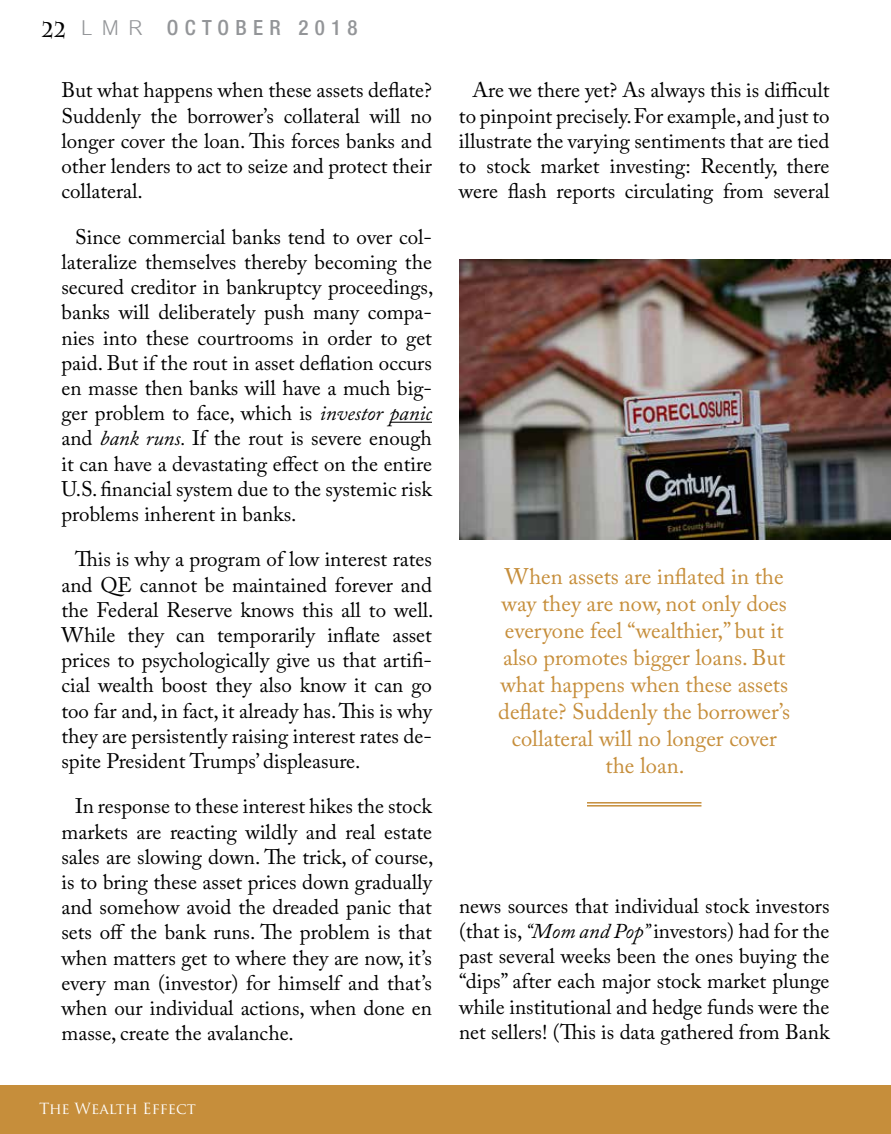
<style>
.page{position:relative;width:891px;height:1134px;background:#fff}
.page>*{position:absolute;margin:0;border:0;box-sizing:border-box;transform-origin:0 0}
.t1{font:22.5px/27px "Adobe Caslon Pro";color:#c68e3b;text-align:center}
.t2{font:21px/25.2px "Adobe Caslon Pro";color:#000;text-align:justify}
.t3{font:500 condensed 21px "Helvetica Neue LT Std";letter-spacing:.3em;color:#939598}
.t4{font:15px "Trajan Pro";color:#fff}
.s1{font-family:"Charlemagne Std";font-weight:700;font-stretch:normal;color:#000}
.s2{font-family:"Cordia New";font-weight:400;font-stretch:normal;font-size:31.5px}
.s3{font-style:italic}
</style>
<div class="page">
<hr style="left:390px;top:422px;width:42px;height:1px;background:#000">
<div style="left:0;top:1086px;width:891px;height:48px;background:#c68e3b"></div>
<hr style="left:587px;top:802px;width:114px;height:2px;background:#c68e3b">
<hr style="left:587px;top:805px;width:114px;height:2px;background:#c68e3b">
<img style="left:459px;top:260px;width:432px;height:279px">
<p class="t3" style="left:42px;top:15px;width:317px"><span class="s1">22</span> <span class="s2">LMR</span> OCTOBER 2018</p>
<p class="t2" style="left:62px;top:78px;width:372px">But what happens when these assets deflate?<br>Suddenly the borrower’s collateral will no longer cover the loan. This forces banks and other lenders to act to seize and protect their collateral.</p>
<p class="t2" style="left:62px;top:224px;width:373px;text-indent:14px">Since commercial banks tend to over col&shy;lateralize themselves thereby becoming the secured creditor in bankruptcy proceedings, banks will deliberately push many compa&shy;nies into these courtrooms in order to get paid. But if the rout in asset deflation occurs en masse then banks will have a much big&shy;ger problem to face, which is <span class="s3">investor panic </span>and <span class="s3">bank runs.</span> If the rout is severe enough it can have a devastating effect on the entire U.S. financial system due to the systemic risk problems inherent in banks.</p>
<p class="t2" style="left:62px;top:547px;width:374px;text-indent:14px">This is why a program of low interest rates and QE cannot be maintained forever and the Federal Reserve knows this all to well.<br>While they can temporarily inflate asset prices to psychologically give us that artifi&shy;cial wealth boost they also know it can go too far and, in fact, it already has. This is why they are persistently raising interest rates de&shy;spite President Trumps’ displeasure.</p>
<p class="t2" style="left:62px;top:794px;width:373px;text-indent:14px">In response to these interest hikes the stock markets are reacting wildly and real estate sales are slowing down. The trick, of course, is to bring these asset prices down gradually and somehow avoid the dreaded panic that sets off the bank runs. The problem is that when matters get to where they are now, it’s every man (investor) for himself and that’s when our individual actions, when done en masse, create the avalanche.</p>
<p class="t4" style="left:39px;top:1099px;width:158px">The Wealth Effect</p>
<p class="t2" style="left:459px;top:78px;width:372px;text-indent:14px">Are we there yet? As always this is difficult to pinpoint precisely. For example, and just to illustrate the varying sentiments that are tied to stock market investing: Recently, there were flash reports circulating from several</p>
<p class="t1" style="left:498px;top:562px;width:293px">When assets are inflated in the way they are now, not only does everyone feel “wealthier,” but it also promotes bigger loans. But what happens when these assets deflate? Suddenly the borrower’s collateral will no longer cover the loan.</p>
<p class="t2" style="left:459px;top:893px;width:372px">news sources that individual stock investors (that is, <span class="s3">“Mom and Pop”</span> investors) had for the past several weeks been the ones buying the “dips” after each major stock market plunge while institutional and hedge funds were the net sellers! (This is data gathered from Bank</p>
</div>
